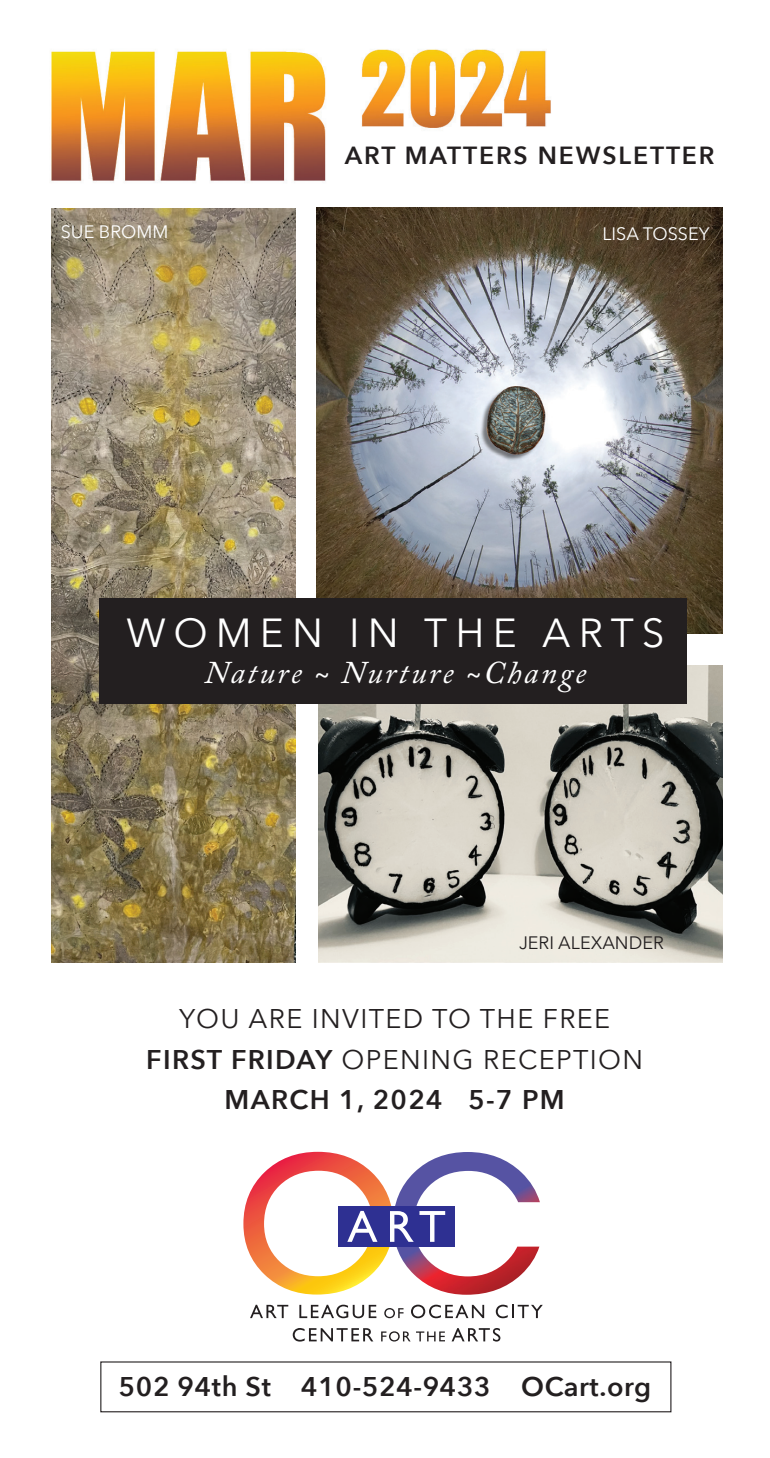
<style>
.page{position:relative;width:770px;height:1458px;background:#fff}
.page>*{position:absolute;margin:0;border:0;box-sizing:border-box;transform-origin:0 0}
.t1{font:40.5px "Avenir Next";letter-spacing:.2em;color:#fff}
.t2{font:italic 31.5px "Adobe Caslon Pro";letter-spacing:.075em;color:#fff}
.t3{font:27px/40.5px "Avenir Next";letter-spacing:.05em;color:#231f20;text-align:center}
.t4{font:600 27px "Avenir Next";letter-spacing:.025em;color:#231f20}
.t5{font:600 24.75px "Avenir Next";letter-spacing:.075em;color:#231f20}
.t6{font:18px "Avenir Next";color:#fff}
.t7{font:18px "Avenir Next";color:#231f20}
.s1{font-weight:600}
</style>
<div class="page">
<img style="left:51px;top:49px;width:500px;height:133px">
<div style="left:100px;top:1361px;width:571px;height:51px;border:1px solid #231f20"></div>
<img style="left:413px;top:1152px;width:127px;height:143px">
<div style="left:338px;top:1206px;width:117px;height:41px;background:#2e3092"></div>
<svg style="left:243px;top:1152px;width:170px;height:143px"></svg>
<svg style="left:419px;top:1211px;width:26px;height:31px"></svg>
<svg style="left:250px;top:1305px;width:38px;height:13px"></svg>
<svg style="left:299px;top:1305px;width:77px;height:13px"></svg>
<svg style="left:384px;top:1308px;width:19px;height:10px"></svg>
<svg style="left:411px;top:1305px;width:73px;height:13px"></svg>
<svg style="left:495px;top:1305px;width:47px;height:13px"></svg>
<svg style="left:293px;top:1328px;width:80px;height:14px"></svg>
<svg style="left:381px;top:1331px;width:29px;height:11px"></svg>
<svg style="left:416px;top:1331px;width:29px;height:10px"></svg>
<svg style="left:451px;top:1328px;width:49px;height:14px"></svg>
<img style="left:51px;top:209px;width:245px;height:753px">
<img style="left:317px;top:207px;width:405px;height:426px">
<img style="left:318px;top:666px;width:404px;height:296px">
<div style="left:99px;top:598px;width:587px;height:105px;background:#231f20"></div>
<p class="t5" style="left:345px;top:134px;width:371px">ART MATTERS NEWSLETTER</p>
<p class="t6" style="left:61px;top:217px;width:109px">SUE BROMM</p>
<p class="t6" style="left:602px;top:218px;width:109px">LISA TOSSEY</p>
<h1 class="t1" style="left:126px;top:599px;width:540px">WOMEN IN THE ARTS</h1>
<p class="t2" style="left:205px;top:654px;width:383px">Nature ~ Nurture ~Change</p>
<p class="t7" style="left:519px;top:927px;width:146px">JERI ALEXANDER</p>
<p class="t3" style="left:146px;top:997px;width:498px">YOU ARE INVITED TO THE FREE<br><span class="s1">FIRST FRIDAY</span> OPENING RECEPTION<br><span class="s1">MARCH 1, 2024 5-7 PM</span></p>
<p class="t4" style="left:119px;top:1363px;width:534px">502 94th St 410-524-9433 OCart.org</p>
</div>
